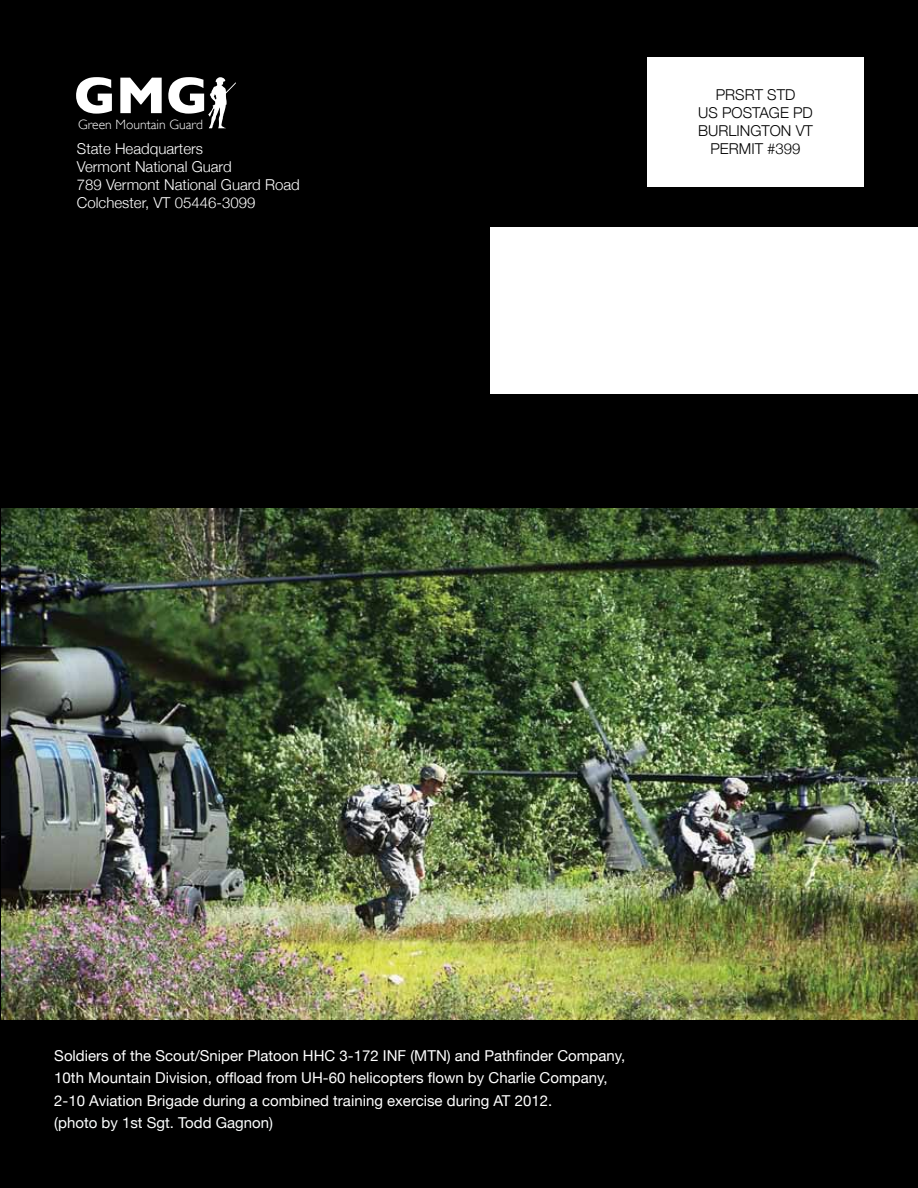
<style>
.page{position:relative;width:918px;height:1188px;background:#000}
.page>*{position:absolute;margin:0;border:0;box-sizing:border-box;transform-origin:0 0}
.t1{font:700 52.5px "Gill Sans";color:#fff}
.t2{font:15px/22.5px "Helvetica Neue";color:#fff}
.t3{font:300 15px/18px "Helvetica Neue";color:#fff}
.t4{font:300 15px/18px "Helvetica Neue";color:#000;text-align:center}
.t5{font:15px "Helvetica Neue";color:#fdffff}
.t6{font:300 13.5px "Gill Sans";color:#fff}
</style>
<div class="page">
<svg style="left:208px;top:77px;width:28px;height:51px"></svg>
<div style="left:648px;top:58px;width:216px;height:129px;background:#fff"></div>
<div style="left:490px;top:228px;width:428px;height:166px;background:#fff"></div>
<img style="left:2px;top:508px;width:916px;height:512px">
<h1 class="t1" style="left:74px;top:65px;width:136px">GMG</h1>
<p class="t6" style="left:78px;top:116px;width:126px">Green Mountain Guard</p>
<p class="t3" style="left:77px;top:140px;width:224px">State Headquarters<br>Vermont National Guard<br>789 Vermont National Guard Road<br>Colchester, VT 05446-3099</p>
<p class="t4" style="left:698px;top:85px;width:116px">PRSRT STD<br>US POSTAGE PD<br>BURLINGTON VT<br>PERMIT #399</p>
<p class="t2" style="left:54px;top:1044px;width:573px">Soldiers of the Scout/Sniper Platoon HHC 3-172 INF (MTN) and Pathfinder Company,<br>10th Mountain Division, offload from UH-60 helicopters flown by Charlie Company,<br>2-10 Aviation Brigade during a combined training exercise during AT 2012.</p>
<p class="t5" style="left:54px;top:1114px;width:220px">(photo by 1st Sgt. Todd Gagnon)</p>
</div>
